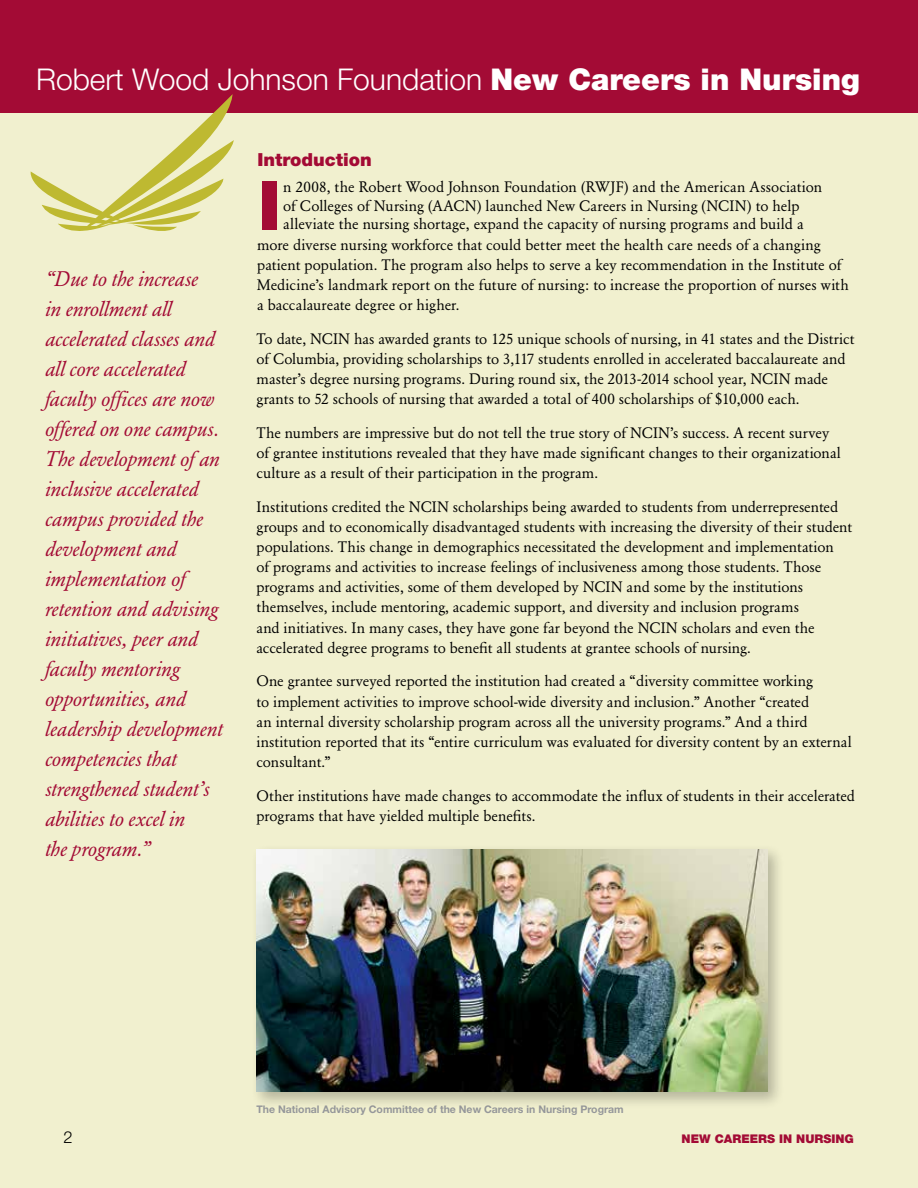
<style>
.page{position:relative;width:918px;height:1188px;background:#fff}
.page>*{position:absolute;margin:0;border:0;box-sizing:border-box;transform-origin:0 0}
.t1{font:900 67.5px "Helvetica Neue LT Std";color:#a30b35}
.t2{font:300 30px "Helvetica Neue LT Std";color:#fff}
.t3{font:italic 21px/30px "Garamond BE";letter-spacing:-.005em;color:#a30b35}
.t4{font:900 18px "Helvetica Neue LT Std";color:#a30b35}
.t5{font:300 16.5px "Helvetica Neue LT Std";color:#000}
.t6{font:15px/20.1px "Garamond BE";color:#000}
.t7{font:900 12px "Helvetica Neue LT Std";color:#a30b35}
.t8{font:700 10.5px "Helvetica Neue LT Std";color:#95979a}
.s1{font-weight:900}
</style>
<div class="page">
<div style="left:0;top:108px;width:918px;height:1080px;background:#f1f0cf"></div>
<div style="left:0;top:0;width:918px;height:112px;background:#a30b35"></div>
<div style="left:251px;top:844px;width:534px;height:266px;background:#000;opacity:.25"></div>
<img style="left:256px;top:849px;width:512px;height:243px">
<svg style="left:24px;top:94px;width:210px;height:137px"></svg>
<h2 class="t2" style="left:36px;top:61px;width:826px">Robert Wood Johnson Foundation <span class="s1">New Careers in Nursing</span></h2>
<p class="t3" style="left:45px;top:264px;width:179px">“Due to the increase<br>in enrollment all accelerated classes and all core accelerated faculty offices are now offered on one campus.<br>The development of an inclusive accelerated campus provided the development and implementation of retention and advising initiatives, peer and faculty mentoring opportunities, and leadership development competencies that strengthened student’s abilities to excel in<br>the program.”</p>
<p class="t4" style="left:257px;top:149px;width:116px">Introduction</p>
<h1 class="t1" style="left:258px;top:165px;width:24px">I</h1>
<p class="t6" style="left:283px;top:178px;width:541px;line-height:18.8px">n 2008, the Robert Wood Johnson Foundation (RWJF) and the American Association of Colleges of Nursing (AACN) launched New Careers in Nursing (NCIN) to help alleviate the nursing shortage, expand the capacity of nursing programs and build a</p>
<p class="t6" style="left:257px;top:235px;width:594px">more diverse nursing workforce that could better meet the health care needs of a changing patient population. The program also helps to serve a key recommendation in the Institute of Medicine’s landmark report on the future of nursing: to increase the proportion of nurses with a baccalaureate degree or higher.</p>
<p class="t6" style="left:256px;top:329px;width:600px">To date, NCIN has awarded grants to 125 unique schools of nursing, in 41 states and the District of Columbia, providing scholarships to 3,117 students enrolled in accelerated baccalaureate and master’s degree nursing programs. During round six, the 2013-2014 school year, NCIN made grants to 52 schools of nursing that awarded a total of 400 scholarships of $10,000 each.</p>
<p class="t6" style="left:256px;top:423px;width:586px">The numbers are impressive but do not tell the true story of NCIN’s success. A recent survey of grantee institutions revealed that they have made significant changes to their organizational culture as a result of their participation in the program.</p>
<p class="t6" style="left:256px;top:497px;width:597px">Institutions credited the NCIN scholarships being awarded to students from underrepresented groups and to economically disadvantaged students with increasing the diversity of their student populations. This change in demographics necessitated the development and implementation<br>of programs and activities to increase feelings of inclusiveness among those students. Those programs and activities, some of them developed by NCIN and some by the institutions themselves, include mentoring, academic support, and diversity and inclusion programs<br>and initiatives. In many cases, they have gone far beyond the NCIN scholars and even the accelerated degree programs to benefit all students at grantee schools of nursing.</p>
<p class="t6" style="left:256px;top:671px;width:597px">One grantee surveyed reported the institution had created a “diversity committee working<br>to implement activities to improve school-wide diversity and inclusion.” Another “created<br>an internal diversity scholarship program across all the university programs.” And a third institution reported that its “entire curriculum was evaluated for diversity content by an external consultant.”</p>
<p class="t6" style="left:256px;top:785px;width:600px">Other institutions have made changes to accommodate the influx of students in their accelerated programs that have yielded multiple benefits.</p>
<p class="t8" style="left:256px;top:1103px;width:369px">The National Advisory Committee of the New Careers in Nursing Program</p>
<p class="t5" style="left:63px;top:1127px;width:11px">2</p>
<p class="t7" style="left:682px;top:1132px;width:174px">NEW CAREERS IN NURSING</p>
</div>
